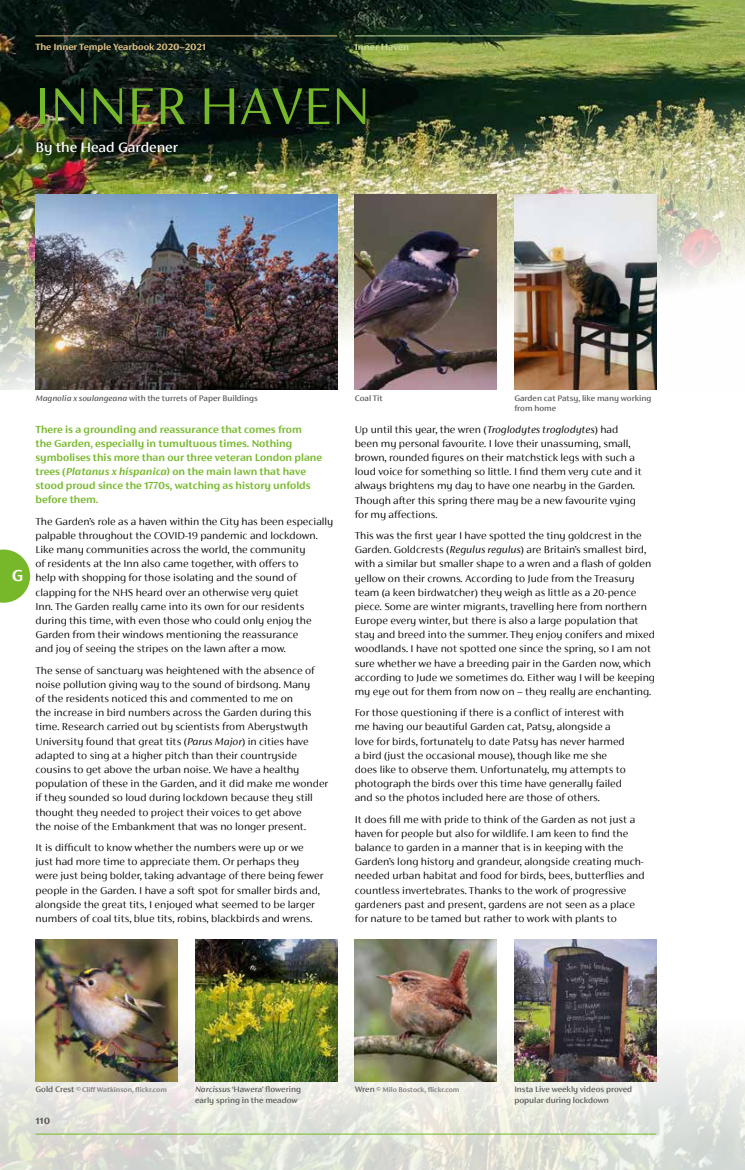
<style>
.page{position:relative;width:745px;height:1170px;background:#fff}
.page>*{position:absolute;margin:0;border:0;box-sizing:border-box;transform-origin:0 0}
.t1{font:300 58.12px "FS Siena";letter-spacing:-.01em;color:#76b82a}
.t2{font:700 17.5px "FS Siena";color:#fff}
.t3{font:500 15px "FS Siena";color:#fff}
.t4{font:300 11.25px/14.1px "FS Siena";color:#000}
.t5{font:600 11.25px/14.1px "FS Siena";color:#76b82a}
.t6{font:700 10px "FS Siena";color:#e0c083}
.t7{font:700 10px "FS Siena";color:#c4db9b}
.t8{font:700 10px "FS Siena";color:#575756}
.t9{font:500 8.75px/10.6px "FS Siena";color:#575756}
.t10{font:600 7.5px "FS Siena";color:#7e7e7d}
.s1{font-style:italic}
.s2{font-weight:500;font-size:8.75px;color:#575756}
</style>
<div class="page">
<img style="left:0;top:939px;width:744px;height:230px">
<img style="left:0;top:0;width:744px;height:390px">
<img style="left:35px;top:195px;width:302px;height:195px">
<img style="left:354px;top:195px;width:142px;height:195px">
<img style="left:514px;top:195px;width:142px;height:195px">
<img style="left:35px;top:939px;width:142px;height:142px">
<img style="left:354px;top:939px;width:142px;height:142px">
<img style="left:195px;top:939px;width:142px;height:142px">
<img style="left:514px;top:939px;width:142px;height:142px">
<hr style="left:35px;top:1133px;width:621px;height:1px;background:#76b82a">
<hr style="left:35px;top:35px;width:302px;height:1px;background:#e0c083">
<svg style="left:0;top:549px;width:30px;height:53px"></svg>
<hr style="left:354px;top:35px;width:302px;height:1px;background:#c4db9b">
<p class="t6" style="left:35px;top:41px;width:172px">The Inner Temple Yearbook 2020–2021</p>
<p class="t7" style="left:354px;top:41px;width:56px">Inner Haven</p>
<h1 class="t1" style="left:34px;top:75px;width:337px">INNER HAVEN</h1>
<h3 class="t3" style="left:35px;top:140px;width:144px">By the Head Gardener</h3>
<h2 class="t2" style="left:12px;top:566px;width:13px">G</h2>
<p class="t9" style="left:35px;top:392px;width:224px"><span class="s1">Magnolia x soulangeana</span> with the turrets of Paper Buildings</p>
<p class="t9" style="left:354px;top:392px;width:29px">Coal Tit</p>
<p class="t9" style="left:514px;top:392px;width:138px">Garden cat Patsy, like many working from home</p>
<p class="t5" style="left:35px;top:422px;width:288px">There is a grounding and reassurance that comes from<br>the Garden, especially in tumultuous times. Nothing symbolises this more than our three veteran London plane trees (<span class="s1">Platanus x hispanica</span>) on the main lawn that have stood proud since the 1770s, watching as history unfolds before them.</p>
<p class="t4" style="left:35px;top:514px;width:299px">The Garden’s role as a haven within the City has been especially palpable throughout the COVID-19 pandemic and lockdown.<br>Like many communities across the world, the community<br>of residents at the Inn also came together, with offers to<br>help with shopping for those isolating and the sound of clapping for the NHS heard over an otherwise very quiet<br>Inn. The Garden really came into its own for our residents during this time, with even those who could only enjoy the Garden from their windows mentioning the reassurance<br>and joy of seeing the stripes on the lawn after a mow.</p>
<p class="t4" style="left:35px;top:663px;width:294px">The sense of sanctuary was heightened with the absence of noise pollution giving way to the sound of birdsong. Many<br>of the residents noticed this and commented to me on<br>the increase in bird numbers across the Garden during this time. Research carried out by scientists from Aberystwyth University found that great tits (<span class="s1">Parus Major</span>) in cities have adapted to sing at a higher pitch than their countryside cousins to get above the urban noise. We have a healthy population of these in the Garden, and it did make me wonder if they sounded so loud during lockdown because they still thought they needed to project their voices to get above<br>the noise of the Embankment that was no longer present.</p>
<p class="t4" style="left:35px;top:840px;width:289px">It is difficult to know whether the numbers were up or we just had more time to appreciate them. Or perhaps they were just being bolder, taking advantage of there being fewer people in the Garden. I have a soft spot for smaller birds and, alongside the great tits, I enjoyed what seemed to be larger numbers of coal tits, blue tits, robins, blackbirds and wrens.</p>
<p class="t4" style="left:354px;top:422px;width:288px">Up until this year, the wren (<span class="s1">Troglodytes troglodytes</span>) had been my personal favourite. I love their unassuming, small, brown, rounded figures on their matchstick legs with such a loud voice for something so little. I find them very cute and it always brightens my day to have one nearby in the Garden.<br>Though after this spring there may be a new favourite vying for my affections.</p>
<p class="t4" style="left:354px;top:528px;width:301px">This was the first year I have spotted the tiny goldcrest in the Garden. Goldcrests (<span class="s1">Regulus regulus</span>) are Britain’s smallest bird, with a similar but smaller shape to a wren and a flash of golden yellow on their crowns. According to Jude from the Treasury team (a keen birdwatcher) they weigh as little as a 20-pence piece. Some are winter migrants, travelling here from northern Europe every winter, but there is also a large population that stay and breed into the summer. They enjoy conifers and mixed woodlands. I have not spotted one since the spring, so I am not sure whether we have a breeding pair in the Garden now, which according to Jude we sometimes do. Either way I will be keeping my eye out for them from now on – they really are enchanting.</p>
<p class="t4" style="left:354px;top:705px;width:272px">For those questioning if there is a conflict of interest with me having our beautiful Garden cat, Patsy, alongside a love for birds, fortunately to date Patsy has never harmed a bird (just the occasional mouse), though like me she does like to observe them. Unfortunately, my attempts to photograph the birds over this time have generally failed and so the photos included here are those of others.</p>
<p class="t4" style="left:354px;top:812px;width:291px">It does fill me with pride to think of the Garden as not just a haven for people but also for wildlife. I am keen to find the balance to garden in a manner that is in keeping with the Garden’s long history and grandeur, alongside creating much&shy;needed urban habitat and food for birds, bees, butterflies and countless invertebrates. Thanks to the work of progressive gardeners past and present, gardens are not seen as a place for nature to be tamed but rather to work with plants to</p>
<p class="t9" style="left:195px;top:1083px;width:107px"><span class="s1">Narcissus</span> ‘Hawera’ flowering early spring in the meadow</p>
<p class="t10" style="left:35px;top:1085px;width:133px"><span class="s2">Gold Crest</span> © Cliff Watkinson, flickr.com</p>
<p class="t10" style="left:354px;top:1085px;width:106px"><span class="s2">Wren</span> © Milo Bostock, flickr.com</p>
<p class="t9" style="left:514px;top:1083px;width:119px">Insta Live weekly videos proved popular during lockdown</p>
<p class="t8" style="left:35px;top:1114px;width:16px">110</p>
</div>
